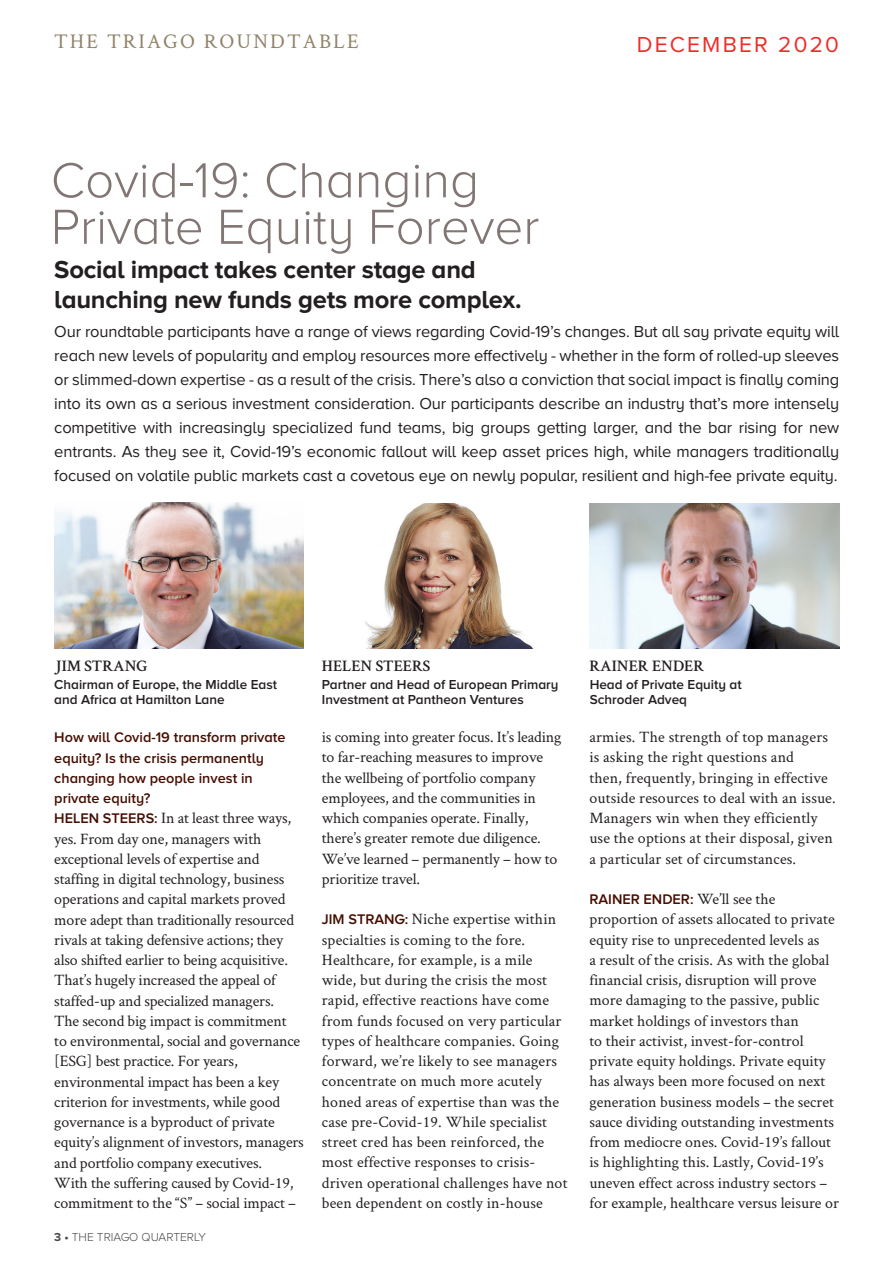
<style>
.page{position:relative;width:893px;height:1263px;background:#fff}
.page>*{position:absolute;margin:0;border:0;box-sizing:border-box;transform-origin:0 0}
.t1{font:300 51px "Proxima Nova A";color:#827674}
.crimso{font:700 25.5px "Proxima Nova A";letter-spacing:-.01em;color:#231f20}
.t2{font:22.5px "Proxima Nova A";letter-spacing:.1em;color:#ee2d28}
.t3{font:21px "Crimson Text";letter-spacing:.1em;color:#908369}
.crimso-2{font:16.5px/24px "Proxima Nova A";letter-spacing:-.01em;color:#231f20;text-align:justify}
.t4{font:600 16.2px "Crimson Text";color:#231f20}
.crimso-3{font:15.9px/20.2px "Crimson Text";color:#231f20}
.crimso-4{font:600 14.4px/20.2px "Proxima Nova A";color:#460e00}
.crimso-5{font:600 13.5px/15.8px "Proxima Nova A";color:#231f20}
.t5{font:300 12px "Proxima Nova A";color:#494949}
.s1{font-family:"Proxima Nova A";font-weight:600;font-size:14.4px;color:#460e00}
.s2{font-weight:700}
.s3{font-family:"Crimson Text";font-weight:400;font-size:15.9px;color:#231f20}
</style>
<div class="page">
<img style="left:54px;top:503px;width:250px;height:145px">
<img style="left:365px;top:503px;width:168px;height:145px">
<img style="left:590px;top:503px;width:249px;height:145px">
<p class="t3" style="left:54px;top:27px;width:306px">THE TRIAGO ROUNDTABLE</p>
<p class="t1" style="left:51px;top:152px;width:430px">Covid-19: Changing</p>
<p class="t1" style="left:51px;top:199px;width:490px">Private Equity Forever</p>
<p class="crimso" style="left:54px;top:255px;width:423px">Social impact takes center stage and</p>
<p class="crimso" style="left:54px;top:285px;width:469px">launching new funds gets more complex.</p>
<p class="t2" style="left:637px;top:32px;width:204px">DECEMBER 2020</p>
<p class="crimso-2" style="left:54px;top:320px;width:787px">Our roundtable participants have a range of views regarding Covid-19’s changes. But all say private equity will reach new levels of popularity and employ resources more effectively - whether in the form of rolled-up sleeves or slimmed-down expertise - as a result of the crisis. There’s also a conviction that social impact is finally coming into its own as a serious investment consideration. Our participants describe an industry that’s more intensely competitive with increasingly specialized fund teams, big groups getting larger, and the bar rising for new entrants. As they see it, Covid-19’s economic fallout will keep asset prices high, while managers traditionally focused on volatile public markets cast a covetous eye on newly popular, resilient and high-fee private equity.</p>
<p class="t4" style="left:54px;top:655px;width:95px">JIM STRANG</p>
<p class="t4" style="left:322px;top:655px;width:110px">HELEN STEERS</p>
<p class="t4" style="left:589px;top:655px;width:116px">RAINER ENDER</p>
<p class="crimso-5" style="left:322px;top:676px;width:238px">Partner and Head of European Primary<br>Investment at Pantheon Ventures</p>
<p class="crimso-5" style="left:590px;top:676px;width:154px">Head of Private Equity at<br>Schroder Adveq</p>
<p class="crimso-5" style="left:54px;top:676px;width:224px">Chairman of Europe, the Middle East and Africa at Hamilton Lane</p>
<p class="crimso-4" style="left:54px;top:727px;width:233px">How will Covid-19 transform private equity? Is the crisis permanently changing how people invest in private equity?</p>
<p class="crimso-3" style="left:54px;top:807px;width:251px"><span class="s1">HELEN STEERS:</span> In at least three ways, yes. From day one, managers with exceptional levels of expertise and staffing in digital technology, business operations and capital markets proved more adept than traditionally resourced rivals at taking defensive actions; they also shifted earlier to being acquisitive.<br>That’s hugely increased the appeal of staffed-up and specialized managers.<br>The second big impact is commitment<br>to environmental, social and governance [ESG] best practice. For years, environmental impact has been a key criterion for investments, while good governance is a byproduct of private equity’s alignment of investors, managers and portfolio company executives.<br>With the suffering caused by Covid-19, commitment to the “S” – social impact –</p>
<p class="t5" style="left:54px;top:1230px;width:153px"><span class="s2">3 •</span> THE TRIAGO QUARTERLY</p>
<p class="crimso-3" style="left:322px;top:726px;width:241px">is coming into greater focus. It’s leading to far-reaching measures to improve the wellbeing of portfolio company employees, and the communities in which companies operate. Finally, there’s greater remote due diligence.<br>We’ve learned – permanently – how to prioritize travel.</p>
<p class="crimso-3" style="left:322px;top:908px;width:247px"><span class="s1">JIM STRANG:</span> Niche expertise within specialties is coming to the fore.<br>Healthcare, for example, is a mile wide, but during the crisis the most rapid, effective reactions have come from funds focused on very particular types of healthcare companies. Going forward, we’re likely to see managers concentrate on much more acutely honed areas of expertise than was the case pre-Covid-19. While specialist street cred has been reinforced, the most effective responses to crisis&shy;driven operational challenges have not been dependent on costly in-house</p>
<p class="crimso-3" style="left:589px;top:726px;width:248px">armies. The strength of top managers is asking the right questions and<br>then, frequently, bringing in effective outside resources to deal with an issue.<br>Managers win when they efficiently use the options at their disposal, given a particular set of circumstances.</p>
<p class="crimso-4" style="left:589px;top:889px;width:187px">RAINER ENDER: <span class="s3">We’ll see the</span></p>
<p class="crimso-3" style="left:589px;top:908px;width:251px">proportion of assets allocated to private equity rise to unprecedented levels as<br>a result of the crisis. As with the global financial crisis, disruption will prove more damaging to the passive, public market holdings of investors than<br>to their activist, invest-for-control private equity holdings. Private equity has always been more focused on next generation business models – the secret sauce dividing outstanding investments from mediocre ones. Covid-19’s fallout is highlighting this. Lastly, Covid-19’s uneven effect across industry sectors – for example, healthcare versus leisure or</p>
</div>
